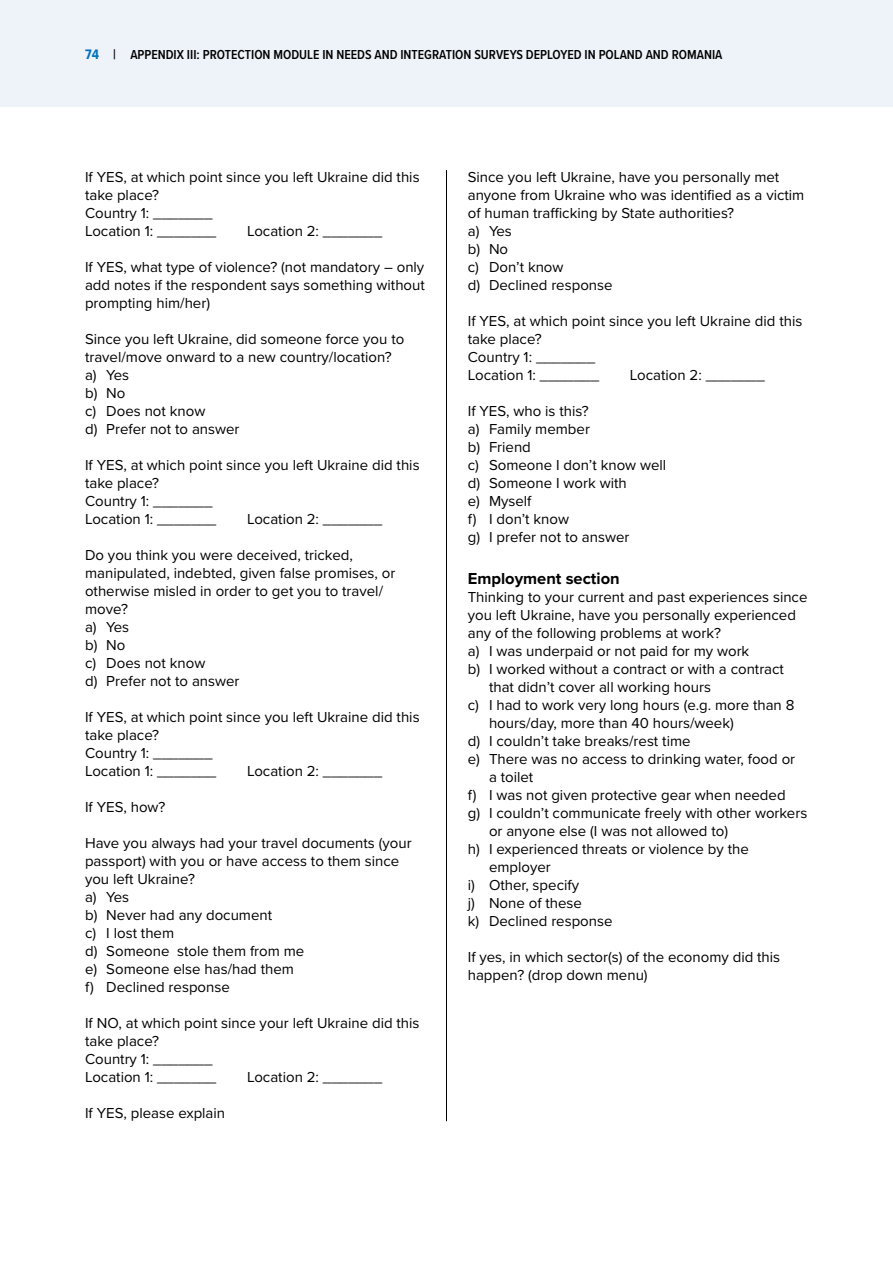
<style>
.page{position:relative;width:893px;height:1263px;background:#fff}
.page>*{position:absolute;margin:0;border:0;box-sizing:border-box;transform-origin:0 0}
.t1{font:700 16.5px "Proxima Nova";color:#000}
.t2{font:15px/18px "Proxima Nova";color:#000}
.t3{font:600 13.5px "Proxima Nova Cond";color:#000}
.s1{font-weight:700;font-size:14.25px;color:#0072bc}
.s2{font-size:14.25px}
</style>
<div class="page">
<div style="left:0;top:0;width:893px;height:106px;background:#eef2f9"></div>
<hr style="left:446px;top:170px;width:1px;height:951px;background:#000">
<p class="t3" style="left:85px;top:44px;width:419px"><span class="s1">74</span> <span class="s2">|</span> APPENDIX III: PROTECTION MODULE IN NEEDS AND INTEGRATION SURVEYS</p>
<p class="t3" style="left:526px;top:44px;width:192px">DEPLOYED IN POLAND AND ROMANIA</p>
<p class="t2" style="left:85px;top:167px;width:336px">If YES, at which point since you left Ukraine did this take place?<br>Country 1: _______<br>Location 1: _______</p>
<p class="t2" style="left:247px;top:221px;width:137px">Location 2: _______</p>
<p class="t2" style="left:85px;top:257px;width:341px;text-align:justify">If YES, what type of violence? (not mandatory – only add notes if the respondent says something without prompting him/her)</p>
<p class="t2" style="left:85px;top:329px;width:321px">Since you left Ukraine, did someone force you to travel/move onward to a new country/location? a) Yes<br>b) No<br>c) Does not know<br>d) Prefer not to answer</p>
<p class="t2" style="left:85px;top:455px;width:336px">If YES, at which point since you left Ukraine did this take place?<br>Country 1: _______<br>Location 1: _______</p>
<p class="t2" style="left:247px;top:509px;width:137px">Location 2: _______</p>
<p class="t2" style="left:85px;top:545px;width:312px">Do you think you were deceived, tricked, manipulated, indebted, given false promises, or otherwise misled in order to get you to travel/ move?<br>a) Yes<br>b) No<br>c) Does not know<br>d) Prefer not to answer</p>
<p class="t2" style="left:85px;top:707px;width:336px">If YES, at which point since you left Ukraine did this take place?<br>Country 1: _______<br>Location 1: _______</p>
<p class="t2" style="left:247px;top:761px;width:137px">Location 2: _______</p>
<p class="t2" style="left:85px;top:797px;width:82px">If YES, how?</p>
<p class="t2" style="left:85px;top:833px;width:328px">Have you always had your travel documents (your passport) with you or have access to them since you left Ukraine?<br>a) Yes<br>b) Never had any document<br>c) I lost them<br>d) Someone stole them from me<br>e) Someone else has/had them<br>f) Declined response</p>
<p class="t2" style="left:85px;top:1013px;width:336px">If NO, at which point since your left Ukraine did this take place?<br>Country 1: _______<br>Location 1: _______</p>
<p class="t2" style="left:247px;top:1067px;width:137px">Location 2: _______</p>
<p class="t2" style="left:85px;top:1103px;width:142px">If YES, please explain</p>
<p class="t2" style="left:468px;top:167px;width:338px">Since you left Ukraine, have you personally met anyone from Ukraine who was identified as a victim of human trafficking by State authorities?<br>a) Yes<br>b) No<br>c) Don’t know<br>d) Declined response</p>
<p class="t2" style="left:468px;top:311px;width:336px">If YES, at which point since you left Ukraine did this take place?<br>Country 1: _______<br>Location 1: _______</p>
<p class="t2" style="left:630px;top:365px;width:137px">Location 2: _______</p>
<p class="t2" style="left:468px;top:401px;width:200px">If YES, who is this?<br>a) Family member<br>b) Friend<br>c) Someone I don’t know well d) Someone I work with<br>e) Myself<br>f) I don’t know<br>g) I prefer not to answer</p>
<p class="t1" style="left:468px;top:566px;width:153px">Employment section</p>
<p class="t2" style="left:468px;top:587px;width:341px">Thinking to your current and past experiences since</p>
<p class="t2" style="left:468px;top:605px;width:330px">you left Ukraine, have you personally experienced</p>
<p class="t2" style="left:468px;top:623px;width:255px">any of the following problems at work?</p>
<p class="t2" style="left:468px;top:641px;width:283px">a) I was underpaid or not paid for my work</p>
<p class="t2" style="left:468px;top:659px;width:318px">b) I worked without a contract or with a contract</p>
<p class="t2" style="left:489px;top:677px;width:223px">that didn’t cover all working hours</p>
<p class="t2" style="left:468px;top:695px;width:328px">c) I had to work very long hours (e.g. more than 8</p>
<p class="t2" style="left:489px;top:713px;width:246px">hours/day, more than 40 hours/week)</p>
<p class="t2" style="left:468px;top:731px;width:224px">d) I couldn’t take breaks/rest time</p>
<p class="t2" style="left:468px;top:749px;width:329px">e) There was no access to drinking water, food or</p>
<p class="t2" style="left:489px;top:767px;width:46px">a toilet</p>
<p class="t2" style="left:468px;top:785px;width:319px">f) I was not given protective gear when needed</p>
<p class="t2" style="left:468px;top:803px;width:341px">g) I couldn’t communicate freely with other workers</p>
<p class="t2" style="left:489px;top:821px;width:241px">or anyone else (I was not allowed to)</p>
<p class="t2" style="left:468px;top:839px;width:283px">h) I experienced threats or violence by the</p>
<p class="t2" style="left:489px;top:857px;width:63px">employer</p>
<p class="t2" style="left:468px;top:875px;width:113px">i) Other, specify</p>
<p class="t2" style="left:468px;top:893px;width:116px">j) None of these</p>
<p class="t2" style="left:468px;top:911px;width:146px">k) Declined response</p>
<p class="t2" style="left:468px;top:947px;width:314px">If yes, in which sector(s) of the economy did this happen? (drop down menu)</p>
</div>
